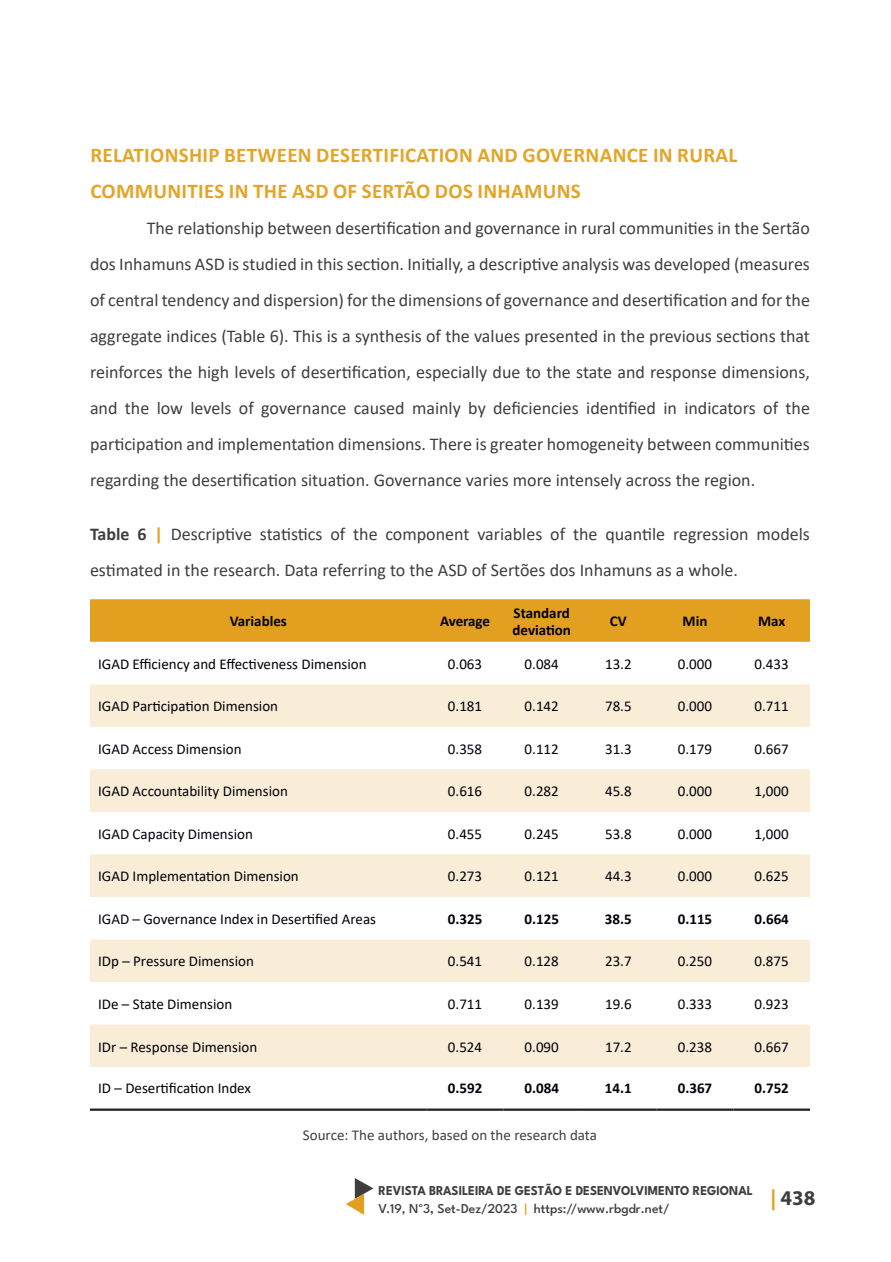
<style>
.page{position:relative;width:891px;height:1262px;background:#fff}
.page>*{position:absolute;margin:0;border:0;box-sizing:border-box;transform-origin:0 0}
.Subtítulo_Artigos{font:700 21px/36px "Calibri";letter-spacing:.015em;color:#e2a529}
.t1{font:700 21px "Myriad Pro";color:#3e3e3f}
.Texto_Artigo{font:18px/36px "Calibri";color:#3e3e3f;text-align:justify}
.Tabelas_e_Figuras{font:18px/36px "Calibri";color:#3e3e3f}
.t2{font:15px "Calibri";color:#00000a}
.t3{font:700 15px/17.2px "Calibri";color:#00000a}
.Legenda{font:15px "Calibri";color:#3e3e3f}
.t4{font:700 13.5px/18px "League Spartan";color:#3e3e3f;scale:.94 1}
.s1{font-weight:700}
.s2{font-weight:700;color:#e39f20}
.s3{font-weight:500}
.s4{font-family:"Calibri";font-weight:400}
.s5{font-weight:600}
.s6{font-weight:500;color:#e39f20}
.s7{color:#e39f20}
</style>
<div class="page">
<svg style="left:346px;top:1178px;width:27px;height:37px"></svg>
<div style="left:90px;top:599px;width:720px;height:43px;background:#e39f20"></div>
<svg style="left:90px;top:684px;width:720px;height:383px;fill:#faedd7"></svg>
<hr style="left:90px;top:1108px;width:337px;height:2px;background:#231f20">
<hr style="left:427px;top:1108px;width:76px;height:2px;background:#231f20">
<hr style="left:503px;top:1108px;width:77px;height:2px;background:#231f20">
<hr style="left:580px;top:1108px;width:77px;height:2px;background:#231f20">
<hr style="left:657px;top:1108px;width:76px;height:2px;background:#231f20">
<hr style="left:733px;top:1108px;width:77px;height:2px;background:#231f20">
<p class="Subtítulo_Artigos" style="left:90px;top:137px;width:648px">RELATIONSHIP BETWEEN DESERTIFICATION AND GOVERNANCE IN RURAL<br>COMMUNITIES IN THE ASD OF SERTÃO DOS INHAMUNS</p>
<p class="Texto_Artigo" style="left:90px;top:210px;width:722px;text-indent:57px">The relationship between desertification and governance in rural communities in the Sertão dos Inhamuns ASD is studied in this section. Initially, a descriptive analysis was developed (measures of central tendency and dispersion) for the dimensions of governance and desertification and for the aggregate indices (Table 6). This is a synthesis of the values presented in the previous sections that reinforces the high levels of desertification, especially due to the state and response dimensions, and the low levels of governance caused mainly by deficiencies identified in indicators of the participation and implementation dimensions. There is greater homogeneity between communities regarding the desertification situation. Governance varies more intensely across the region.</p>
<p class="Tabelas_e_Figuras" style="left:90px;top:516px;width:721px"><span class="s1">Table 6</span> <span class="s2">|</span> Descriptive statistics of the component variables of the quantile regression models estimated in the research. Data referring to the ASD of Sertões dos Inhamuns as a whole.</p>
<p class="t3" style="left:230px;top:612px;width:59px">Variables</p>
<p class="t3" style="left:440px;top:612px;width:52px">Average</p>
<p class="t3" style="left:512px;top:603px;width:60px">Standard deviation</p>
<p class="t3" style="left:610px;top:612px;width:18px">CV</p>
<p class="t3" style="left:683px;top:612px;width:26px">Min</p>
<p class="t3" style="left:758px;top:612px;width:29px">Max</p>
<p class="t2" style="left:98px;top:653px;width:270px">IGAD Efficiency and Effectiveness Dimension</p>
<p class="t2" style="left:448px;top:653px;width:36px">0.063</p>
<p class="t2" style="left:525px;top:653px;width:36px">0.084</p>
<p class="t2" style="left:605px;top:653px;width:28px">13.2</p>
<p class="t2" style="left:678px;top:653px;width:36px">0.000</p>
<p class="t2" style="left:755px;top:653px;width:36px">0.433</p>
<p class="t2" style="left:98px;top:696px;width:182px">IGAD Participation Dimension</p>
<p class="t2" style="left:448px;top:696px;width:36px">0.181</p>
<p class="t2" style="left:525px;top:696px;width:36px">0.142</p>
<p class="t2" style="left:605px;top:696px;width:28px">78.5</p>
<p class="t2" style="left:678px;top:696px;width:36px">0.000</p>
<p class="t2" style="left:755px;top:696px;width:36px">0.711</p>
<p class="t2" style="left:98px;top:738px;width:145px">IGAD Access Dimension</p>
<p class="t2" style="left:448px;top:738px;width:36px">0.358</p>
<p class="t2" style="left:525px;top:738px;width:36px">0.112</p>
<p class="t2" style="left:605px;top:738px;width:28px">31.3</p>
<p class="t2" style="left:678px;top:738px;width:36px">0.179</p>
<p class="t2" style="left:755px;top:738px;width:36px">0.667</p>
<p class="t2" style="left:98px;top:781px;width:191px">IGAD Accountability Dimension</p>
<p class="t2" style="left:448px;top:781px;width:36px">0.616</p>
<p class="t2" style="left:525px;top:781px;width:36px">0.282</p>
<p class="t2" style="left:605px;top:781px;width:28px">45.8</p>
<p class="t2" style="left:678px;top:781px;width:36px">0.000</p>
<p class="t2" style="left:755px;top:781px;width:36px">1,000</p>
<p class="t2" style="left:98px;top:823px;width:156px">IGAD Capacity Dimension</p>
<p class="t2" style="left:448px;top:823px;width:36px">0.455</p>
<p class="t2" style="left:525px;top:823px;width:36px">0.245</p>
<p class="t2" style="left:605px;top:823px;width:28px">53.8</p>
<p class="t2" style="left:678px;top:823px;width:36px">0.000</p>
<p class="t2" style="left:755px;top:823px;width:36px">1,000</p>
<p class="t2" style="left:98px;top:866px;width:202px">IGAD Implementation Dimension</p>
<p class="t2" style="left:448px;top:866px;width:36px">0.273</p>
<p class="t2" style="left:525px;top:866px;width:36px">0.121</p>
<p class="t2" style="left:605px;top:866px;width:28px">44.3</p>
<p class="t2" style="left:678px;top:866px;width:36px">0.000</p>
<p class="t2" style="left:755px;top:866px;width:36px">0.625</p>
<p class="t2" style="left:98px;top:908px;width:280px">IGAD – Governance Index in Desertified Areas</p>
<p class="t3" style="left:448px;top:910px;width:36px">0.325</p>
<p class="t3" style="left:525px;top:910px;width:36px">0.125</p>
<p class="t3" style="left:605px;top:910px;width:28px">38.5</p>
<p class="t3" style="left:678px;top:910px;width:36px">0.115</p>
<p class="t3" style="left:754px;top:910px;width:36px">0.664</p>
<p class="t2" style="left:98px;top:951px;width:157px">IDp – Pressure Dimension</p>
<p class="t2" style="left:448px;top:951px;width:36px">0.541</p>
<p class="t2" style="left:525px;top:951px;width:36px">0.128</p>
<p class="t2" style="left:605px;top:951px;width:28px">23.7</p>
<p class="t2" style="left:678px;top:951px;width:36px">0.250</p>
<p class="t2" style="left:755px;top:951px;width:36px">0.875</p>
<p class="t2" style="left:98px;top:993px;width:136px">IDe – State Dimension</p>
<p class="t2" style="left:448px;top:993px;width:36px">0.711</p>
<p class="t2" style="left:525px;top:993px;width:36px">0.139</p>
<p class="t2" style="left:605px;top:993px;width:28px">19.6</p>
<p class="t2" style="left:678px;top:993px;width:36px">0.333</p>
<p class="t2" style="left:755px;top:993px;width:36px">0.923</p>
<p class="t2" style="left:98px;top:1036px;width:161px">IDr – Response Dimension</p>
<p class="t2" style="left:448px;top:1036px;width:36px">0.524</p>
<p class="t2" style="left:525px;top:1036px;width:36px">0.090</p>
<p class="t2" style="left:605px;top:1036px;width:28px">17.2</p>
<p class="t2" style="left:678px;top:1036px;width:36px">0.238</p>
<p class="t2" style="left:755px;top:1036px;width:36px">0.667</p>
<p class="t2" style="left:98px;top:1078px;width:154px">ID – Desertification Index</p>
<p class="t3" style="left:448px;top:1079px;width:36px">0.592</p>
<p class="t3" style="left:525px;top:1079px;width:36px">0.084</p>
<p class="t3" style="left:605px;top:1079px;width:28px">14.1</p>
<p class="t3" style="left:678px;top:1079px;width:36px">0.367</p>
<p class="t3" style="left:754px;top:1079px;width:36px">0.752</p>
<p class="Legenda" style="left:303px;top:1124px;width:296px">Source: The authors, based on the research data</p>
<p class="t4" style="left:379px;top:1180px;width:400px">REVISTA BRASILEIRA DE GESTÃO E DESENVOLVIMENTO REGIONAL<br><span class="s3">V.19, N</span><span class="s4">°</span><span class="s3">3</span><span class="s5">,</span> <span class="s3">Set-Dez/2023</span> <span class="s6">|</span> <span class="s3">https://www.rbgdr.net/</span></p>
<p class="t1" style="left:770px;top:1184px;width:47px"><span class="s7">|</span> 438</p>
</div>
